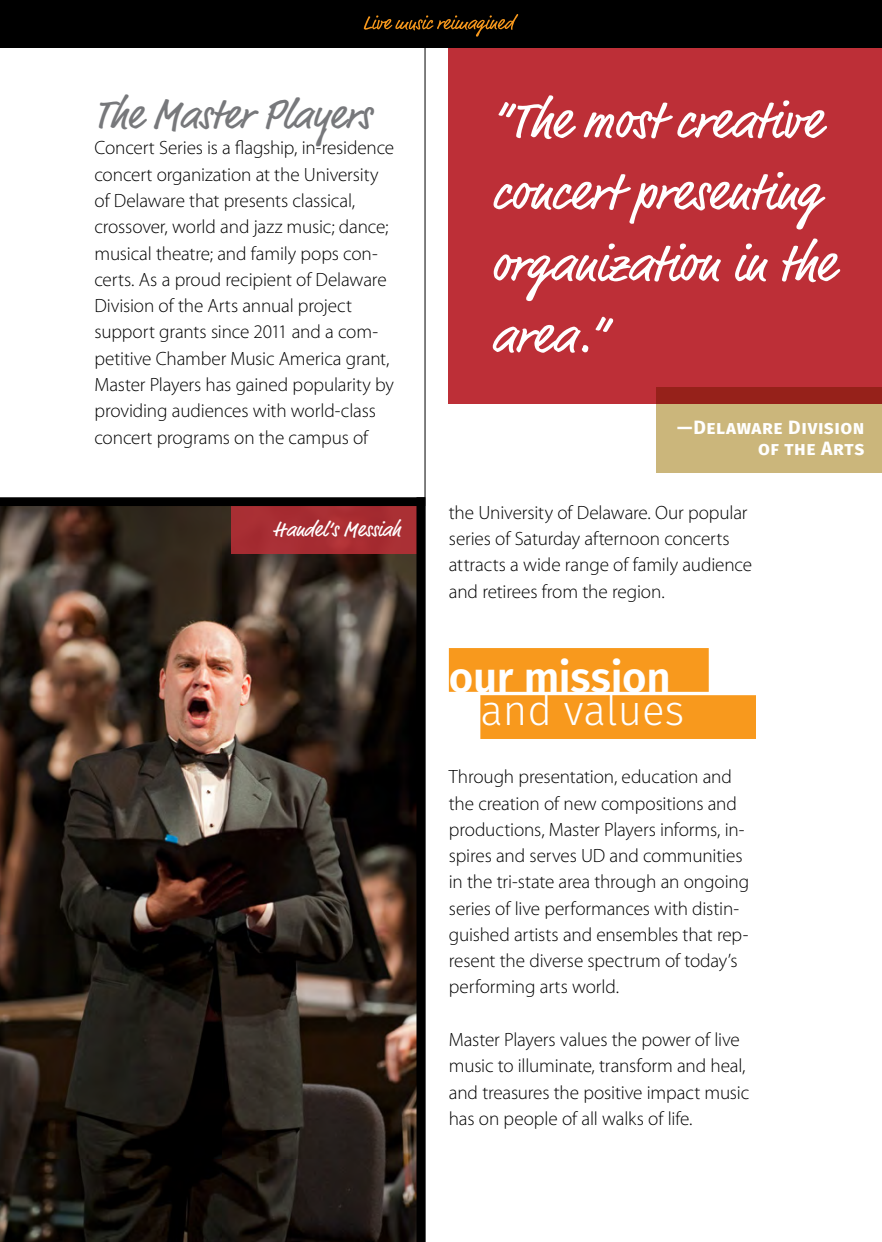
<style>
.page{position:relative;width:882px;height:1242px;background:#fff}
.page>*{position:absolute;margin:0;border:0;box-sizing:border-box;transform-origin:0 0}
.t1{font:52.5px/71.6px "Market OT";letter-spacing:.005em;color:#fff}
.t2{font:42px "Market OT";letter-spacing:-.005em;color:#77787b}
.t3{font:600 42px "Fira Sans";letter-spacing:-.005em;color:#fff}
.t4{font:300 42px "Fira Sans";color:#fff}
.t5{font:21px "Market OT";letter-spacing:-.005em;color:#fff}
.t6{font:300 19.25px/26.2px "Myriad Pro";letter-spacing:-.01em;color:#000}
.t7{font:700 19.25px/21px "Fira Sans";letter-spacing:.03em;color:#fff;text-align:right}
</style>
<div class="page">
<hr style="left:425px;top:0;width:1px;height:1241px;background:#000">
<div style="left:449px;top:648px;width:260px;height:43px;background:#f8991d"></div>
<div style="left:480px;top:695px;width:276px;height:43px;background:#f8991d"></div>
<div style="left:449px;top:47px;width:433px;height:356px;background:#bd2f37"></div>
<svg style="left:656px;top:387px;width:226px;height:85px;background:#c09867"></svg>
<div style="left:0;top:0;width:882px;height:47px;background:#000"></div>
<svg style="left:364px;top:14px;width:154px;height:23px"></svg>
<img style="left:0;top:506px;width:416px;height:735px">
<div style="left:231px;top:506px;width:185px;height:47px;background:#a82d32"></div>
<div style="left:0;top:497px;width:425px;height:9px;background:#000"></div>
<div style="left:416px;top:497px;width:9px;height:744px;background:#000"></div>
<h2 class="t2" style="left:94px;top:90px;width:278px">The Master Players</h2>
<p class="t6" style="left:95px;top:135px;width:301px">Concert Series is a flagship, in-residence concert organization at the University of Delaware that presents classical, crossover, world and jazz music; dance; musical theatre; and family pops con&shy;certs. As a proud recipient of Delaware Division of the Arts annual project support grants since 2011 and a com&shy;petitive Chamber Music America grant, Master Players has gained popularity by providing audiences with world-class concert programs on the campus of</p>
<p class="t5" style="left:274px;top:516px;width:129px">Handel’s Messiah</p>
<h1 class="t1" style="left:491px;top:89px;width:345px">“The most creative concert presenting organization in the area.”</h1>
<p class="t7" style="left:677px;top:416px;width:189px">—Delaware Division of the Arts</p>
<p class="t6" style="left:449px;top:499px;width:305px">the University of Delaware. Our popular series of Saturday afternoon concerts attracts a wide range of family audience and retirees from the region.</p>
<h2 class="t3" style="left:449px;top:648px;width:223px">our mission</h2>
<h2 class="t4" style="left:480px;top:681px;width:205px">and values</h2>
<p class="t6" style="left:449px;top:763px;width:302px">Through presentation, education and the creation of new compositions and productions, Master Players informs, in&shy;spires and serves UD and communities in the tri-state area through an ongoing series of live performances with distin&shy;guished artists and ensembles that rep&shy;resent the diverse spectrum of today’s performing arts world.</p>
<p class="t6" style="left:449px;top:1026px;width:302px">Master Players values the power of live music to illuminate, transform and heal, and treasures the positive impact music has on people of all walks of life.</p>
</div>
